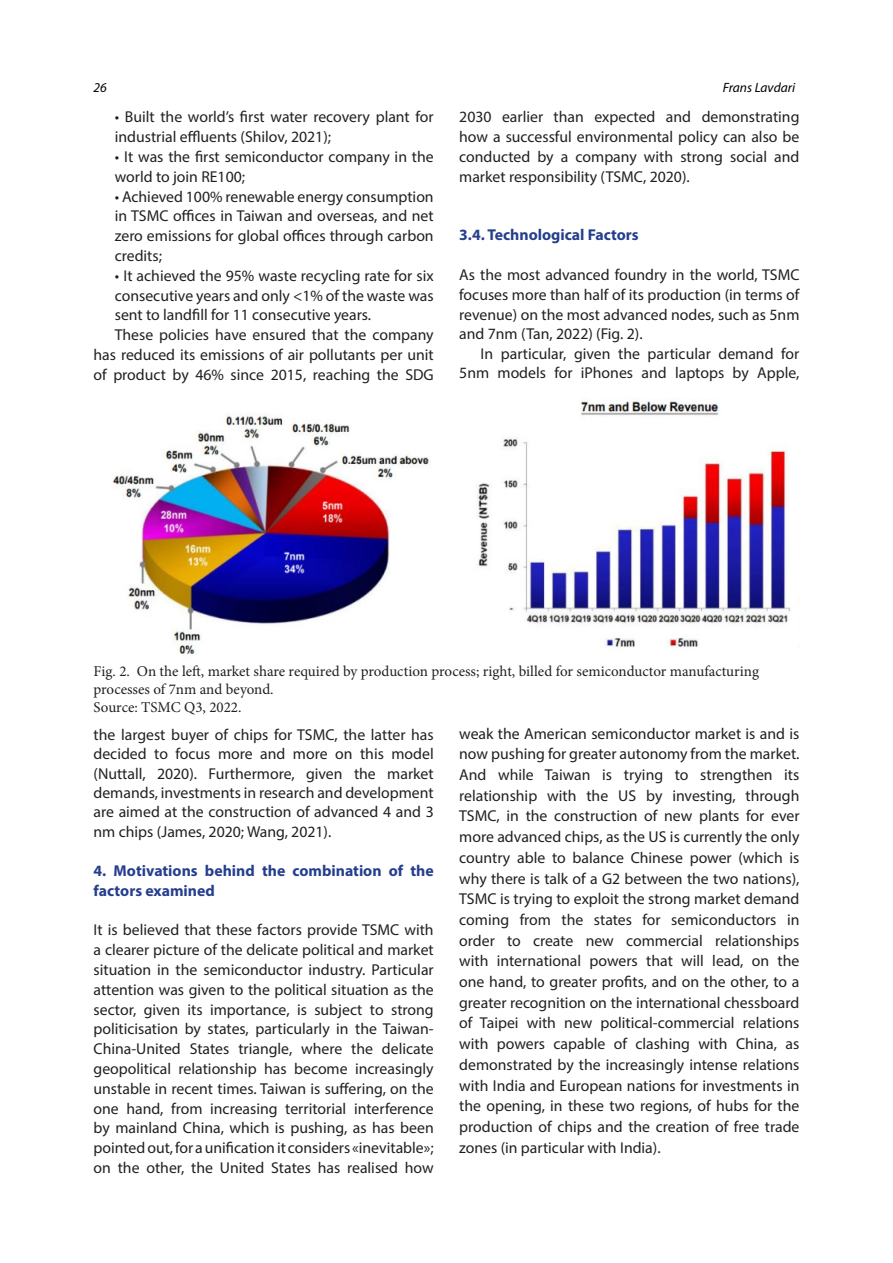
<style>
.page{position:relative;width:893px;height:1263px;background:#fff}
.page>*{position:absolute;margin:0;border:0;box-sizing:border-box;transform-origin:0 0}
.t1{font:15.75px/19.8px "Myriad Pro";color:#231f20;text-align:justify}
.t2{font:700 15.75px/19.8px "Myriad Pro";color:#253f8e}
.t3{font:15px/18px "Minion Pro";color:#231f20}
.t4{font:italic 13.5px "Myriad Pro";color:#000}
</style>
<div class="page">
<img style="left:112px;top:399px;width:678px;height:256px">
<p class="t4" style="left:94px;top:79px;width:15px">26</p>
<p class="t4" style="left:723px;top:79px;width:74px">Frans Lavdari</p>
<p class="t1" style="left:115px;top:107px;width:320px">• Built the world’s first water recovery plant for industrial effluents (Shilov, 2021);</p>
<p class="t1" style="left:115px;top:147px;width:320px">• It was the first semiconductor company in the world to join RE100;</p>
<p class="t1" style="left:115px;top:186px;width:320px">• Achieved 100% renewable energy consumption in TSMC offices in Taiwan and overseas, and net zero emissions for global offices through carbon credits;</p>
<p class="t1" style="left:115px;top:265px;width:320px">• It achieved the 95% waste recycling rate for six consecutive years and only &lt;1% of the waste was sent to landfill for 11 consecutive years.</p>
<p class="t1" style="left:94px;top:325px;width:342px;text-indent:21px">These policies have ensured that the company has reduced its emissions of air pollutants per unit of product by 46% since 2015, reaching the SDG</p>
<p class="t1" style="left:459px;top:107px;width:342px">2030 earlier than expected and demonstrating how a successful environmental policy can also be conducted by a company with strong social and market responsibility (TSMC, 2020).</p>
<p class="t2" style="left:459px;top:225px;width:181px">3.4. Technological Factors</p>
<p class="t1" style="left:459px;top:264px;width:342px">As the most advanced foundry in the world, TSMC focuses more than half of its production (in terms of revenue) on the most advanced nodes, such as 5nm and 7nm (Tan, 2022) (Fig. 2).</p>
<p class="t1" style="left:459px;top:343px;width:342px;line-height:19.4px;text-align:right">In particular, given the particular demand for<br>5nm models for iPhones and laptops by Apple,</p>
<p class="t3" style="left:94px;top:662px;width:667px">Fig. 2. On the left, market share required by production process; right, billed for semiconductor manufacturing processes of 7nm and beyond.</p>
<p class="t3" style="left:94px;top:698px;width:150px">Source: TSMC Q3, 2022.</p>
<p class="t1" style="left:94px;top:725px;width:342px;line-height:19.4px">the largest buyer of chips for TSMC, the latter has decided to focus more and more on this model (Nuttall, 2020). Furthermore, given the market demands, investments in research and development are aimed at the construction of advanced 4 and 3 nm chips (James, 2020; Wang, 2021).</p>
<p class="t2" style="left:94px;top:860px;width:342px">4. Motivations behind the combination of the factors examined</p>
<p class="t1" style="left:94px;top:920px;width:342px">It is believed that these factors provide TSMC with a clearer picture of the delicate political and market situation in the semiconductor industry. Particular attention was given to the political situation as the sector, given its importance, is subject to strong politicisation by states, particularly in the Taiwan-China-United States triangle, where the delicate geopolitical relationship has become increasingly unstable in recent times. Taiwan is suffering, on the one hand, from increasing territorial interference by mainland China, which is pushing, as has been pointed out, for a unification it considers «inevitable»; on the other, the United States has realised how</p>
<p class="t1" style="left:459px;top:723px;width:342px;line-height:20.7px">weak the American semiconductor market is and is now pushing for greater autonomy from the market.</p>
<p class="t1" style="left:459px;top:764px;width:342px;line-height:20.7px">And while Taiwan is trying to strengthen its relationship with the US by investing, through TSMC, in the construction of new plants for ever more advanced chips, as the US is currently the only country able to balance Chinese power (which is why there is talk of a G2 between the two nations), TSMC is trying to exploit the strong market demand coming from the states for semiconductors in order to create new commercial relationships with international powers that will lead, on the one hand, to greater profits, and on the other, to a greater recognition on the international chessboard of Taipei with new political-commercial relations with powers capable of clashing with China, as demonstrated by the increasingly intense relations with India and European nations for investments in the opening, in these two regions, of hubs for the production of chips and the creation of free trade zones (in particular with India).</p>
</div>
